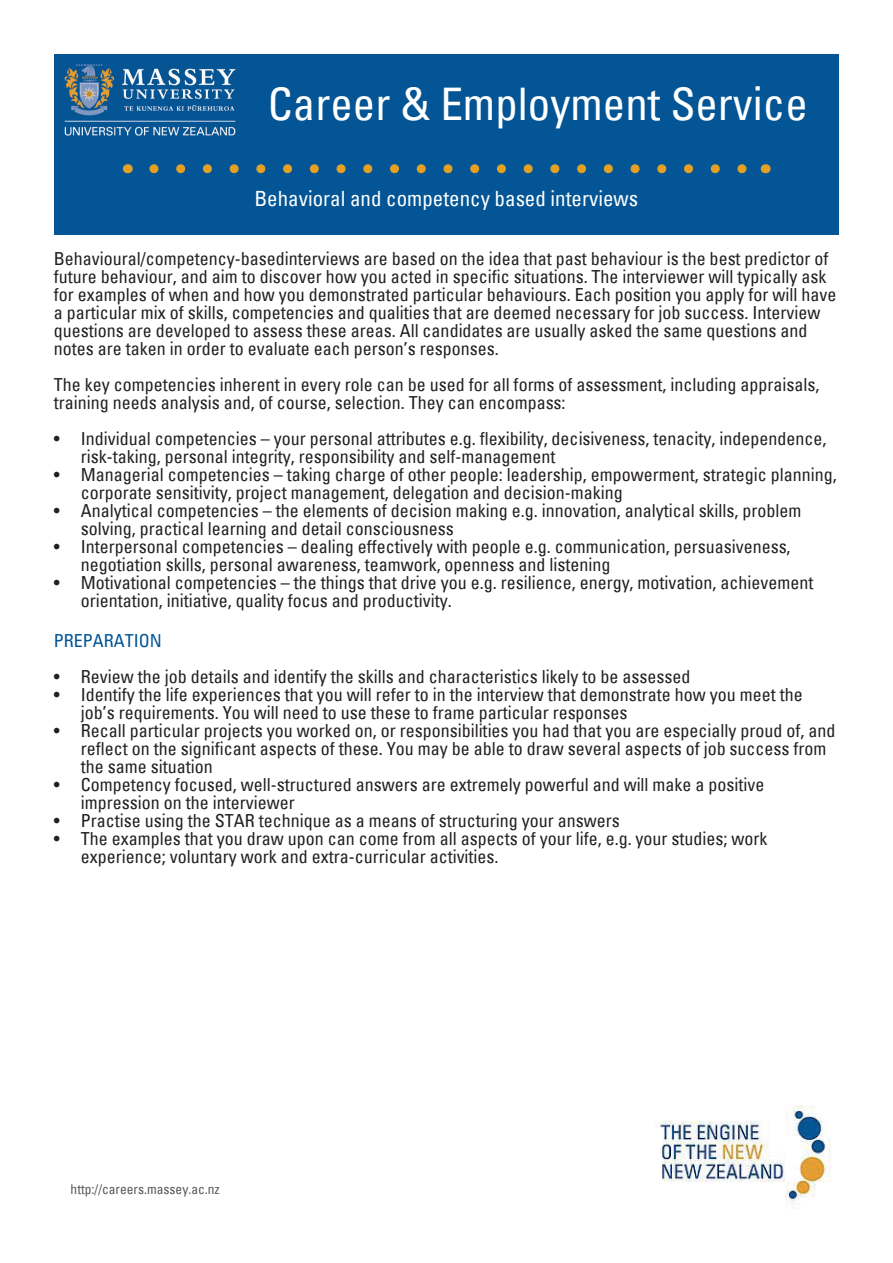
<style>
.page{position:relative;width:893px;height:1263px;background:#fff}
.page>*{position:absolute;margin:0;border:0;box-sizing:border-box;transform-origin:0 0}
.t1{font:condensed 45px "Univers";color:#fff}
.t2{font:condensed 21px "Univers";color:#fff}
.t3{font:condensed 18px/18px "Univers";color:#231f20}
.t4{font:condensed 18px "Univers";color:#035595}
.t5{font:condensed 13.5px "Univers";color:#57585a}
</style>
<div class="page">
<div style="left:54px;top:54px;width:785px;height:180px;background:#035595"></div>
<svg style="left:154px;top:164px;width:593px;height:9px"></svg>
<img style="left:64px;top:64px;width:172px;height:72px">
<img style="left:658px;top:1105px;width:173px;height:104px">
<h1 class="t1" style="left:268px;top:75px;width:541px">Career &amp; Employment Service</h1>
<p class="t2" style="left:254px;top:185px;width:385px">Behavioral and competency based interviews</p>
<p class="t3" style="left:54px;top:250px;width:784px">Behavioural/competency-basedinterviews are based on the idea that past behaviour is the best predictor of future behaviour, and aim to discover how you acted in specific situations. The interviewer will typically ask for examples of when and how you demonstrated particular behaviours. Each position you apply for will have a particular mix of skills, competencies and qualities that are deemed necessary for job success. Interview questions are developed to assess these areas. All candidates are usually asked the same questions and notes are taken in order to evaluate each person’s responses.</p>
<p class="t3" style="left:54px;top:376px;width:767px">The key competencies inherent in every role can be used for all forms of assessment, including appraisals, training needs analysis and, of course, selection. They can encompass:</p>
<p class="t3" style="left:81px;top:430px;width:747px;text-indent:-27px">• Individual competencies – your personal attributes e.g. flexibility, decisiveness, tenacity, independence, risk-taking, personal integrity, responsibility and self-management</p>
<p class="t3" style="left:81px;top:466px;width:757px;text-indent:-27px">• Managerial competencies – taking charge of other people: leadership, empowerment, strategic planning, corporate sensitivity, project management, delegation and decision-making</p>
<p class="t3" style="left:81px;top:502px;width:722px;text-indent:-27px">• Analytical competencies – the elements of decision making e.g. innovation, analytical skills, problem solving, practical learning and detail consciousness</p>
<p class="t3" style="left:81px;top:538px;width:711px;text-indent:-27px">• Interpersonal competencies – dealing effectively with people e.g. communication, persuasiveness, negotiation skills, personal awareness, teamwork, openness and listening</p>
<p class="t3" style="left:81px;top:574px;width:734px;text-indent:-27px">• Motivational competencies – the things that drive you e.g. resilience, energy, motivation, achievement orientation, initiative, quality focus and productivity.</p>
<p class="t4" style="left:54px;top:629px;width:110px">PREPARATION</p>
<p class="t3" style="left:54px;top:667px;width:638px">• Review the job details and identify the skills and characteristics likely to be assessed</p>
<p class="t3" style="left:81px;top:685px;width:723px;text-indent:-27px">• Identify the life experiences that you will refer to in the interview that demonstrate how you meet the job’s requirements. You will need to use these to frame particular responses</p>
<p class="t3" style="left:81px;top:721px;width:756px;text-indent:-27px">• Recall particular projects you worked on, or responsibilities you had that you are especially proud of, and reflect on the significant aspects of these. You may be able to draw several aspects of job success from the same situation</p>
<p class="t3" style="left:81px;top:775px;width:685px;text-indent:-27px">• Competency focused, well-structured answers are extremely powerful and will make a positive impression on the interviewer</p>
<p class="t3" style="left:54px;top:811px;width:567px">• Practise using the STAR technique as a means of structuring your answers</p>
<p class="t3" style="left:81px;top:829px;width:688px;text-indent:-27px">• The examples that you draw upon can come from all aspects of your life, e.g. your studies; work experience; voluntary work and extra-curricular activities.</p>
<p class="t5" style="left:71px;top:1180px;width:151px">http://careers.massey.ac.nz</p>
</div>
